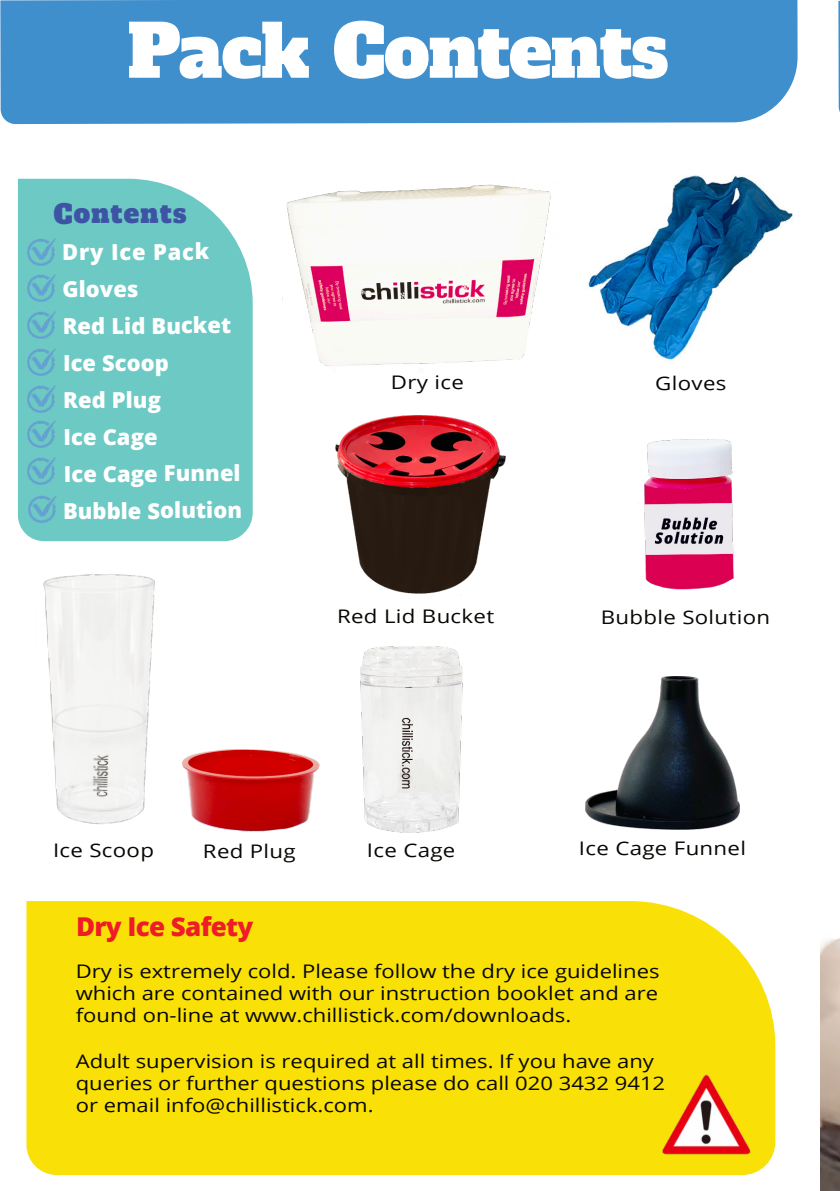
<style>
.page{position:relative;width:840px;height:1191px;background:#fff}
.page>*{position:absolute;margin:0;border:0;box-sizing:border-box;transform-origin:0 0}
.t1{font:72px "Alfa Slab One";letter-spacing:-.015em;color:#fff}
.t2{font:800 26px "Open Sans";letter-spacing:-.025em;color:#ee1c25}
.t3{font:26px "Alfa Slab One";letter-spacing:.04em;color:#3d54a4}
.t4{font:800 22px/37px "Open Sans";letter-spacing:-.01em;color:#fff}
.t5{font:18.8px/22px "Open Sans";color:#080704;text-align:justify;scale:1.18 1}
.t6{font:18.8px "Open Sans";color:#080704;scale:1.19 1}
</style>
<div class="page">
<div style="left:26px;top:901px;width:748px;height:274px;background:#f9e108"></div>
<div style="left:0;top:0;width:797px;height:124px;background:#408fcd"></div>
<img style="left:657px;top:1073px;width:94px;height:83px">
<img style="left:360px;top:647px;width:102px;height:185px">
<img style="left:43px;top:574px;width:112px;height:251px">
<img style="left:335px;top:415px;width:171px;height:179px">
<img style="left:585px;top:676px;width:154px;height:153px">
<img style="left:282px;top:184px;width:269px;height:182px">
<img style="left:588px;top:175px;width:205px;height:186px">
<img style="left:644px;top:439px;width:90px;height:151px">
<img style="left:182px;top:749px;width:138px;height:82px">
<div style="left:18px;top:179px;width:234px;height:362px;background:#6dc9c4"></div>
<img style="left:28px;top:239px;width:28px;height:27px">
<img style="left:28px;top:275px;width:28px;height:27px">
<img style="left:28px;top:312px;width:28px;height:27px">
<img style="left:28px;top:348px;width:28px;height:27px">
<img style="left:28px;top:385px;width:28px;height:27px">
<img style="left:28px;top:421px;width:28px;height:27px">
<img style="left:28px;top:458px;width:28px;height:27px">
<img style="left:28px;top:495px;width:28px;height:27px">
<img style="left:820px;top:938px;width:19px;height:253px">
<svg style="left:838px;top:0;width:1px;height:109px"></svg>
<h1 class="t1" style="left:128px;top:3px;width:542px">Pack Contents</h1>
<h2 class="t3" style="left:54px;top:196px;width:134px">Contents</h2>
<p class="t4" style="left:62px;top:235px;width:181px">Dry Ice Pack<br>Gloves<br>Red Lid Bucket<br>Ice Scoop<br>Red Plug<br>Ice Cage<br>Ice Cage Funnel<br>Bubble Solution</p>
<p class="t6" style="left:390px;top:375px;width:63px">Dry ice</p>
<p class="t6" style="left:337px;top:608px;width:133px">Red Lid Bucket</p>
<p class="t6" style="left:655px;top:375px;width:61px">Gloves</p>
<p class="t6" style="left:600px;top:610px;width:144px">Bubble Solution</p>
<p class="t6" style="left:53px;top:843px;width:86px">Ice Scoop</p>
<p class="t6" style="left:367px;top:843px;width:76px">Ice Cage</p>
<p class="t6" style="left:578px;top:841px;width:142px">Ice Cage Funnel</p>
<p class="t6" style="left:203px;top:843px;width:79px">Red Plug</p>
<h2 class="t2" style="left:76px;top:916px;width:179px">Dry Ice Safety</h2>
<p class="t5" style="left:76px;top:961px;width:496px">Dry is extremely cold. Please follow the dry ice guidelines which are contained with our instruction booklet and are found on-line at www.chillistick.com/downloads.</p>
<p class="t5" style="left:76px;top:1051px;width:501px;text-align:left">Adult supervision is required at all times. If you have any queries or further questions please do call 020 3432 9412 or email info@chillistick.com.</p>
</div>
